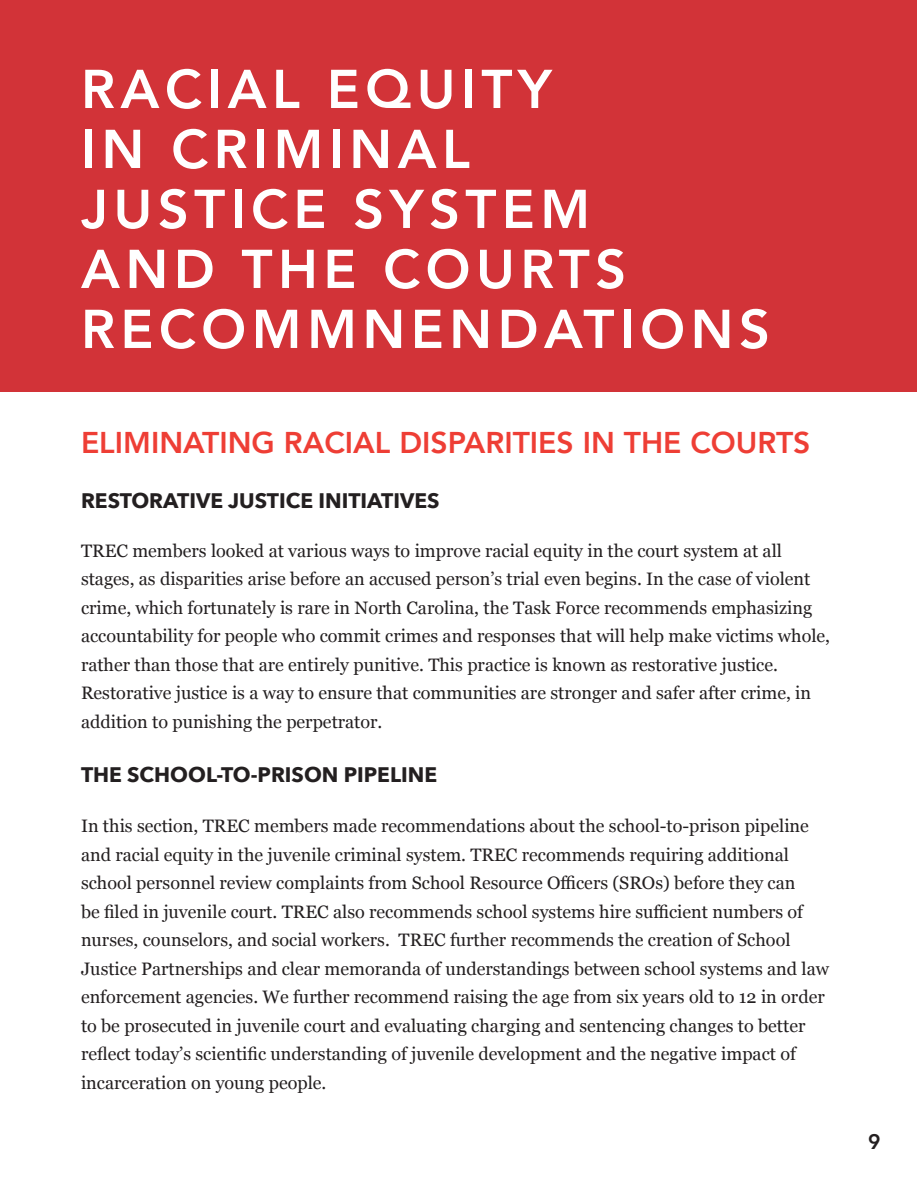
<style>
.page{position:relative;width:918px;height:1188px;background:#fff}
.page>*{position:absolute;margin:0;border:0;box-sizing:border-box;transform-origin:0 0}
.t1{font:800 54px/60px "Avenir";letter-spacing:.1em;color:#fff}
.t2{font:800 30px "Avenir";color:#ee3e35}
.t3{font:700 21px "Avenir Next";color:#231f20}
.t4{font:800 21px "Avenir";color:#231f20}
.t5{font:18px/28.5px "Georgia";color:#231f20}
</style>
<div class="page">
<div style="left:0;top:0;width:916px;height:392px;background:#d23338"></div>
<h1 class="t1" style="left:81px;top:59px;width:690px">RACIAL EQUITY<br>IN CRIMINAL<br>JUSTICE SYSTEM<br>AND THE COURTS<br>RECOMMNENDATIONS</h1>
<h2 class="t2" style="left:81px;top:420px;width:731px">ELIMINATING RACIAL DISPARITIES IN THE COURTS</h2>
<p class="t3" style="left:81px;top:482px;width:360px">RESTORATIVE JUSTICE INITIATIVES</p>
<p class="t5" style="left:81px;top:536px;width:751px">TREC members looked at various ways to improve racial equity in the court system at all stages, as disparities arise before an accused person’s trial even begins. In the case of violent crime, which fortunately is rare in North Carolina, the Task Force recommends emphasizing accountability for people who commit crimes and responses that will help make victims whole, rather than those that are entirely punitive. This practice is known as restorative justice.<br>Restorative justice is a way to ensure that communities are stronger and safer after crime, in addition to punishing the perpetrator.</p>
<p class="t3" style="left:81px;top:757px;width:358px">THE SCHOOL-TO-PRISON PIPELINE</p>
<p class="t5" style="left:81px;top:811px;width:750px">In this section, TREC members made recommendations about the school-to-prison pipeline and racial equity in the juvenile criminal system. TREC recommends requiring additional school personnel review complaints from School Resource Officers (SROs) before they can<br>be filed in juvenile court. TREC also recommends school systems hire sufficient numbers of nurses, counselors, and social workers. TREC further recommends the creation of School Justice Partnerships and clear memoranda of understandings between school systems and law enforcement agencies. We further recommend raising the age from six years old to 12 in order to be prosecuted in juvenile court and evaluating charging and sentencing changes to better reflect today’s scientific understanding of juvenile development and the negative impact of incarceration on young people.</p>
<p class="t4" style="left:868px;top:1125px;width:14px">9</p>
</div>
